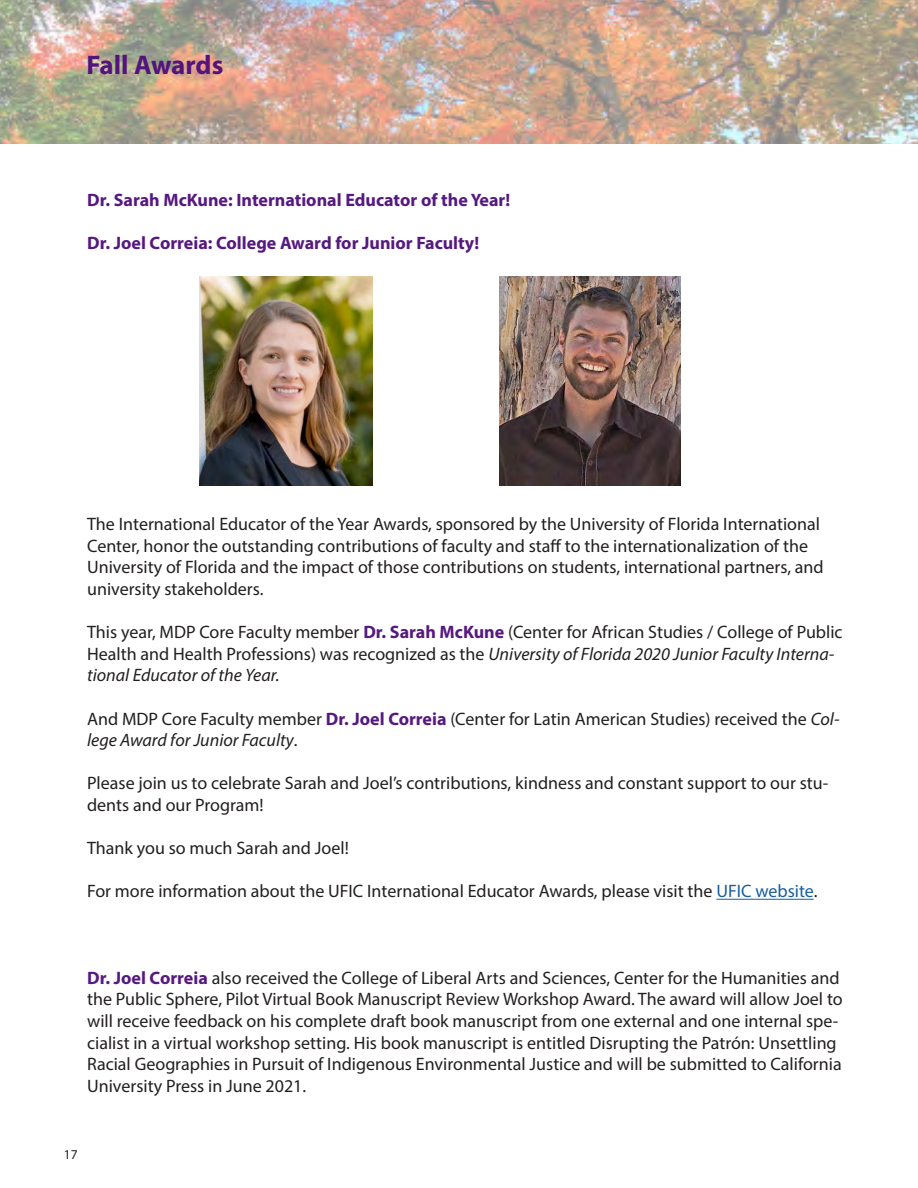
<style>
.page{position:relative;width:918px;height:1188px;background:#fff}
.page>*{position:absolute;margin:0;border:0;box-sizing:border-box;transform-origin:0 0}
.t1{font:700 27px "Myriad Pro";letter-spacing:-.005em;color:#53147c}
.t2{font:18px/21.6px "Myriad Pro";color:#231f20}
.t3{font:700 18px "Myriad Pro";color:#56197f}
.t4{font:13.5px "Myriad Pro";color:#231f20}
.s1{font-weight:700;color:#56197f}
.s2{font-style:italic}
.s3{color:#175d9e}
</style>
<div class="page">
<img style="left:0;top:0;width:918px;height:144px">
<hr style="left:716px;top:899px;width:98px;height:1px;background:#175d9e">
<img style="left:199px;top:276px;width:174px;height:210px">
<img style="left:499px;top:276px;width:182px;height:210px">
<p class="t1" style="left:86px;top:48px;width:139px">Fall Awards</p>
<p class="t3" style="left:87px;top:188px;width:425px">Dr. Sarah McKune: International Educator of the Year!</p>
<p class="t3" style="left:87px;top:232px;width:394px">Dr. Joel Correia: College Award for Junior Faculty!</p>
<p class="t2" style="left:87px;top:513px;width:738px">The International Educator of the Year Awards, sponsored by the University of Florida International Center, honor the outstanding contributions of faculty and staff to the internationalization of the University of Florida and the impact of those contributions on students, international partners, and university stakeholders.</p>
<p class="t2" style="left:87px;top:621px;width:757px">This year, MDP Core Faculty member <span class="s1">Dr. Sarah McKune</span> (Center for African Studies / College of Public<br>Health and Health Professions) was recognized as the <span class="s2">University of Florida 2020 Junior Faculty Interna&shy;tional Educator of the Year.</span></p>
<p class="t2" style="left:87px;top:708px;width:754px">And MDP Core Faculty member <span class="s1">Dr. Joel Correia</span> (Center for Latin American Studies) received the <span class="s2">Col&shy;lege Award for Junior Faculty</span>.</p>
<p class="t2" style="left:87px;top:772px;width:743px">Please join us to celebrate Sarah and Joel’s contributions, kindness and constant support to our stu&shy;dents and our Program!</p>
<p class="t2" style="left:87px;top:837px;width:263px">Thank you so much Sarah and Joel!</p>
<p class="t2" style="left:87px;top:880px;width:732px">For more information about the UFIC International Educator Awards, please visit the <span class="s3">UFIC website</span>.</p>
<p class="t2" style="left:87px;top:967px;width:757px"><span class="s1">Dr. Joel Correia</span> also received the College of Liberal Arts and Sciences, Center for the Humanities and the Public Sphere, Pilot Virtual Book Manuscript Review Workshop Award. The award will allow Joel to will receive feedback on his complete draft book manuscript from one external and one internal spe&shy;cialist in a virtual workshop setting. His book manuscript is entitled Disrupting the Patrón: Unsettling Racial Geographies in Pursuit of Indigenous Environmental Justice and will be submitted to California University Press in June 2021.</p>
<p class="t4" style="left:64px;top:1146px;width:15px">17</p>
</div>
